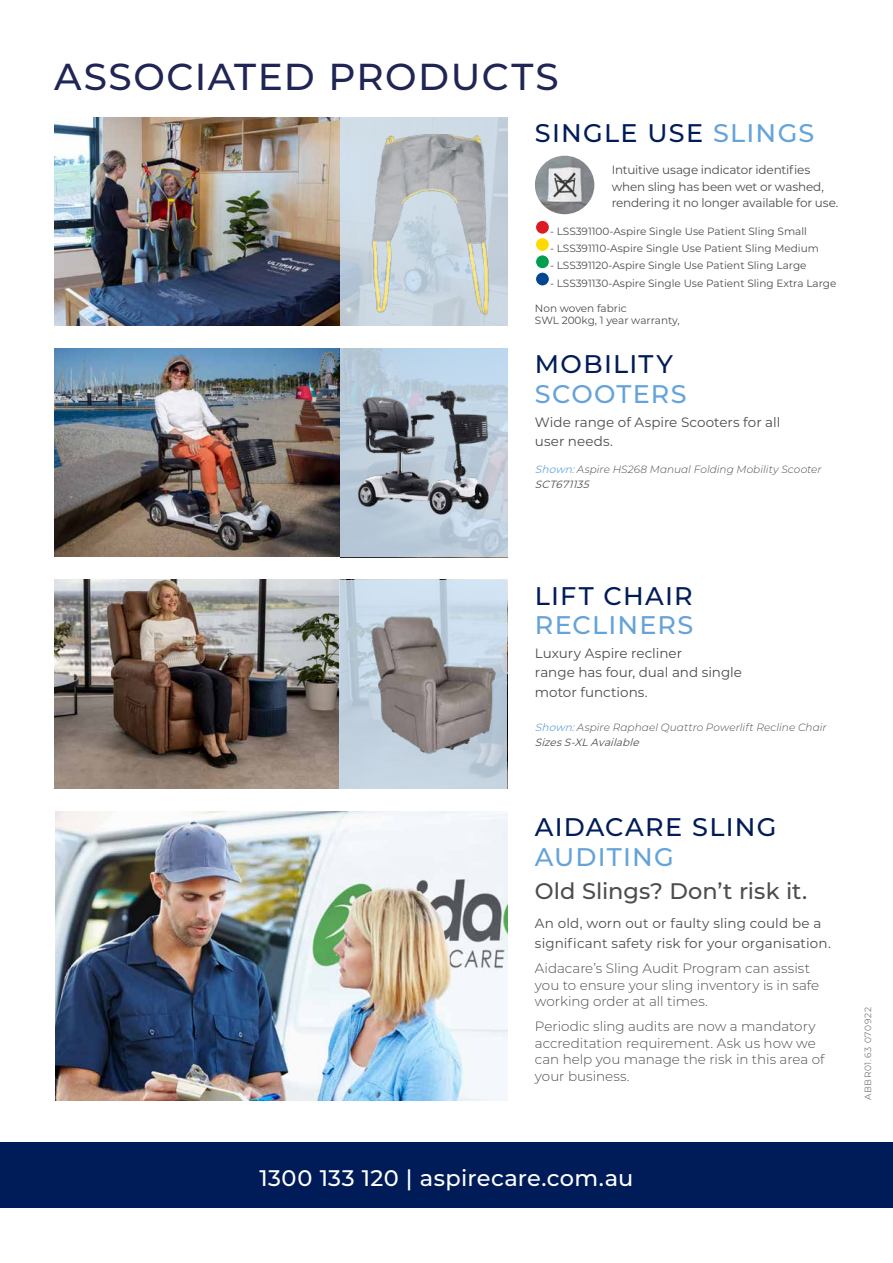
<style>
.page{position:relative;width:893px;height:1263px;background:#fff}
.page>*{position:absolute;margin:0;border:0;box-sizing:border-box;transform-origin:0 0}
.t1{font:500 37.5px "Montserrat";letter-spacing:.04em;color:#202555}
.t2{font:500 25.5px "Montserrat";letter-spacing:.05em;color:#001c58}
.t3{font:500 25.5px "Montserrat";letter-spacing:.045em;color:#65a3d8}
.t4{font:500 22.5px "Montserrat";letter-spacing:.015em;color:#fff}
.t5{font:500 22.5px "Montserrat";color:#4d4d4f}
.t6{font:300 13.5px/16.5px "Montserrat";color:#4d4d4f}
.t7{font:13.5px/19.5px "Montserrat";letter-spacing:.005em;color:#4d4d4f}
.t8{font:12px/16.5px "Montserrat";letter-spacing:-.015em;color:#4d4d4f}
.t9{font:10.5px/12.6px "Montserrat";color:#4d4d4f}
.t10{font:italic 300 10.5px/15px "Montserrat";letter-spacing:.005em;color:#4d4d4f}
.t11{font:300 9px "Montserrat";letter-spacing:.08em;color:#4d4d4f}
.s1{color:#65a3d8}
.s2{font-weight:400;color:#67a4d9}
.s3{font-weight:400}
</style>
<div class="page">
<div style="left:0;top:1142px;width:893px;height:66px;background:#001c58"></div>
<img style="left:56px;top:811px;width:452px;height:289px">
<img style="left:54px;top:349px;width:286px;height:208px">
<svg style="left:340px;top:349px;width:167px;height:208px;background:#bbcede"></svg>
<img style="left:357px;top:389px;width:133px;height:127px">
<img style="left:54px;top:580px;width:454px;height:208px">
<svg style="left:340px;top:580px;width:167px;height:208px;background:#c5d5e4"></svg>
<img style="left:360px;top:605px;width:146px;height:158px">
<img style="left:54px;top:117px;width:286px;height:209px">
<div style="left:535px;top:220px;width:14px;height:14px;background:#db1a21;border-radius:50%"></div>
<div style="left:535px;top:220px;width:15px;height:15px;border:1px solid #fff;border-radius:50%"></div>
<div style="left:535px;top:238px;width:14px;height:13px;background:#ffda00;border-radius:50%"></div>
<div style="left:535px;top:237px;width:15px;height:15px;border:1px solid #fff;border-radius:50%"></div>
<div style="left:535px;top:255px;width:14px;height:14px;background:#009e4d;border-radius:50%"></div>
<div style="left:535px;top:254px;width:15px;height:15px;border:1px solid #fff;border-radius:50%"></div>
<div style="left:535px;top:272px;width:14px;height:14px;background:#004692;border-radius:50%"></div>
<div style="left:535px;top:271px;width:15px;height:16px;border:1px solid #fff;border-radius:50%"></div>
<img style="left:535px;top:156px;width:59px;height:58px">
<svg style="left:340px;top:117px;width:167px;height:209px;background:#c8d5e0"></svg>
<img style="left:344px;top:121px;width:161px;height:199px">
<h1 class="t1" style="left:54px;top:51px;width:506px">ASSOCIATED PRODUCTS</h1>
<h2 class="t2" style="left:535px;top:115px;width:281px">SINGLE USE <span class="s1">SLINGS</span></h2>
<p class="t8" style="left:612px;top:161px;width:228px">Intuitive usage indicator identifies when sling has been wet or washed, rendering it no longer available for use.</p>
<p class="t9" style="left:550px;top:224px;width:258px">- LSS391100-Aspire Single Use Patient Sling Small</p>
<p class="t9" style="left:550px;top:242px;width:270px">- LSS391110-Aspire Single Use Patient Sling Medium</p>
<p class="t9" style="left:550px;top:259px;width:258px">- LSS391120-Aspire Single Use Patient Sling Large</p>
<p class="t9" style="left:550px;top:276px;width:288px">- LSS391130-Aspire Single Use Patient Sling Extra Large</p>
<p class="t9" style="left:535px;top:301px;width:146px">Non woven fabric<br>SWL 200kg, 1 year warranty,</p>
<h2 class="t2" style="left:535px;top:346px;width:139px">MOBILITY</h2>
<h2 class="t3" style="left:535px;top:376px;width:153px">SCOOTERS</h2>
<p class="t7" style="left:535px;top:412px;width:247px">Wide range of Aspire Scooters for all user needs.</p>
<p class="t10" style="left:535px;top:461px;width:288px"><span class="s2">Shown:</span>Aspire HS268 Manual Folding Mobility Scooter<br><span class="s3">SCT671135</span></p>
<h2 class="t2" style="left:535px;top:578px;width:159px">LIFT CHAIR</h2>
<h2 class="t3" style="left:535px;top:607px;width:160px">RECLINERS</h2>
<p class="t7" style="left:535px;top:643px;width:209px">Luxury Aspire recliner<br>range has four, dual and single motor functions.</p>
<p class="t10" style="left:535px;top:719px;width:293px"><span class="s2">Shown:</span>Aspire Raphael Quattro Powerlift Recline Chair<br><span class="s3">SizesS-XLAvailable</span></p>
<h2 class="t2" style="left:535px;top:809px;width:243px">AIDACARE SLING</h2>
<h2 class="t3" style="left:535px;top:839px;width:141px">AUDITING</h2>
<h3 class="t5" style="left:535px;top:875px;width:274px">Old Slings? Don’t risk it.</h3>
<p class="t7" style="left:535px;top:913px;width:297px">An old, worn out or faulty sling could be a significant safety risk for your organisation.</p>
<p class="t6" style="left:535px;top:960px;width:286px">Aidacare’s Sling Audit Program can assist you to ensure your sling inventory is in safe working order at all times.</p>
<p class="t6" style="left:535px;top:1018px;width:291px">Periodic sling audits are now a mandatory accreditation requirement. Ask us how we can help you manage the risk in this area of your business.</p>
<h3 class="t4" style="left:260px;top:1162px;width:375px">1300 133 120 | aspirecare.com.au</h3>
<p class="t11" style="left:862px;top:1100px;width:95px;rotate:-90deg">ABBR01.63 070922</p>
</div>
